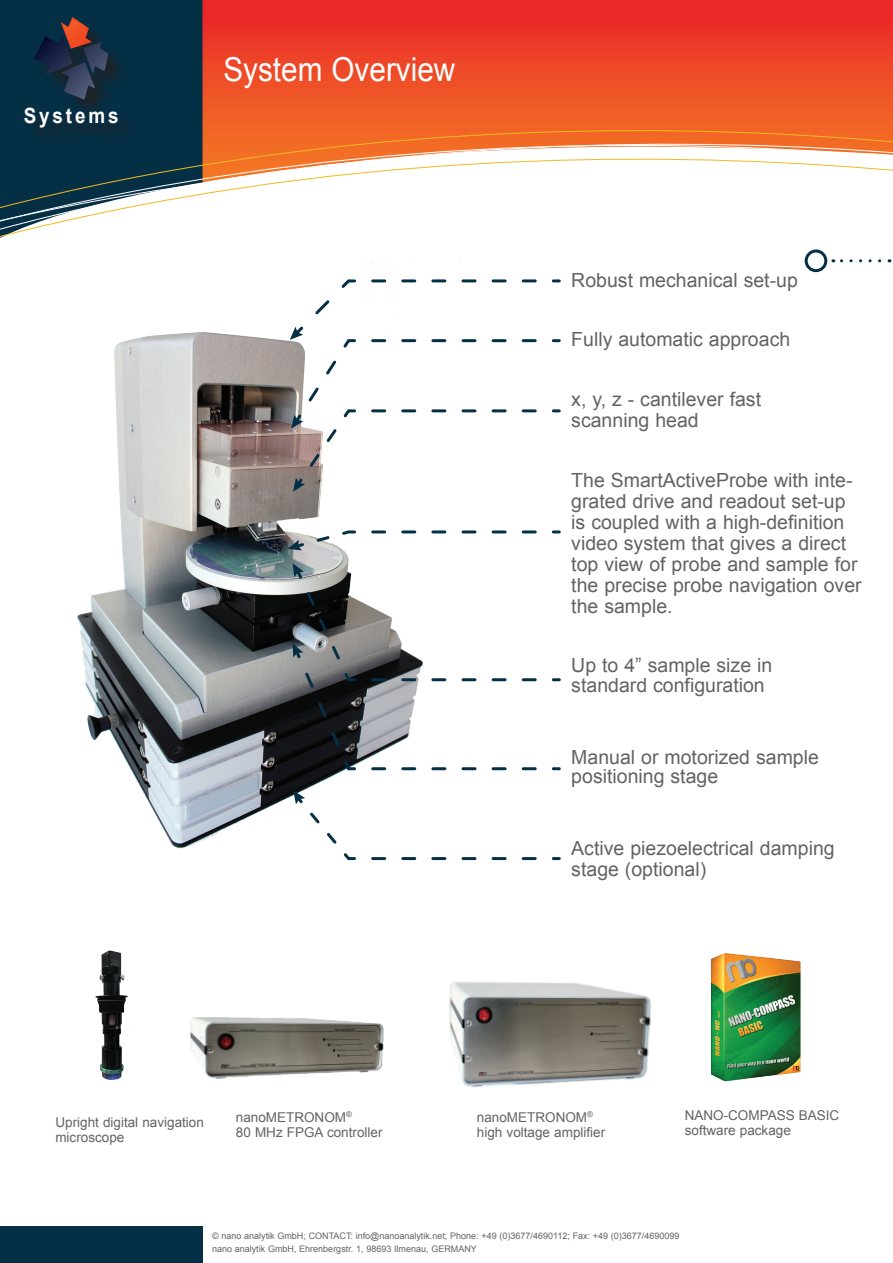
<style>
.page{position:relative;width:893px;height:1263px;background:#fff}
.page>*{position:absolute;margin:0;border:0;box-sizing:border-box;transform-origin:0 0}
.t1{font:33px "Arial";color:#fff;scale:.9 1}
.t2{font:700 21px "Arial";letter-spacing:.15em;color:#fff;scale:.9 1}
.t3{font:19.5px/21px "Arial";color:#636366}
.t4{font:13.5px/15px "Arial";color:#636366}
.t5{font:9px/13px "Arial";color:#636366}
</style>
<div class="page">
<div style="left:0;top:0;width:204px;height:257px;background:#052f45"></div>
<svg style="left:203px;top:0;width:690px;height:130px;background:#ed4427"></svg>
<svg style="left:0;top:248px;width:892px;height:15px"></svg>
<svg style="left:0;top:130px;width:893px;height:118px"></svg>
<div style="left:0;top:1226px;width:203px;height:37px;background:#052f45"></div>
<img style="left:95px;top:950px;width:33px;height:130px">
<img style="left:54px;top:259px;width:405px;height:590px">
<svg style="left:290px;top:278px;width:271px;height:214px"></svg>
<svg style="left:292px;top:563px;width:269px;height:209px"></svg>
<svg style="left:293px;top:790px;width:268px;height:71px"></svg>
<img style="left:710px;top:953px;width:91px;height:129px">
<img style="left:190px;top:1017px;width:194px;height:62px">
<img style="left:449px;top:982px;width:202px;height:105px">
<svg style="left:833px;top:259px;width:47px;height:3px"></svg>
<div style="left:805px;top:249px;width:22px;height:23px;border:3px solid #052f45;border-radius:50%"></div>
<svg style="left:288px;top:529px;width:273px;height:21px"></svg>
<div style="left:37px;top:20px;width:89px;height:98px;background:#231f20;opacity:.75"></div>
<svg style="left:34px;top:17px;width:74px;height:82px"></svg>
<div style="left:27px;top:111px;width:109px;height:34px;background:#072d41"></div>
<p class="t2" style="left:24px;top:101px;width:107px">Systems</p>
<h1 class="t1" style="left:223px;top:48px;width:259px">System Overview</h1>
<p class="t3" style="left:571px;top:269px;width:228px">Robust mechanical set-up</p>
<p class="t3" style="left:571px;top:329px;width:220px">Fully automatic approach</p>
<p class="t3" style="left:571px;top:389px;width:191px">x, y, z - cantilever fast scanning head</p>
<p class="t3" style="left:571px;top:470px;width:292px">The SmartActiveProbe with inte&shy;grated drive and readout set-up is coupled with a high-definition video system that gives a direct top view of probe and sample for the precise probe navigation over the sample.</p>
<p class="t3" style="left:571px;top:656px;width:203px;line-height:19.5px">Up to 4” sample size in standard configuration</p>
<p class="t3" style="left:571px;top:747px;width:249px;line-height:19.5px">Manual or motorized sample positioning stage</p>
<p class="t3" style="left:571px;top:838px;width:265px">Active piezoelectrical damping stage (optional)</p>
<p class="t4" style="left:55px;top:1115px;width:150px">Upright digital navigation microscope</p>
<p class="t4" style="left:236px;top:1109px;width:148px">nanoMETRONOM<sup>®<br></sup>80 MHz FPGA controller</p>
<p class="t4" style="left:477px;top:1109px;width:130px">nanoMETRONOM<sup>® </sup>high voltage amplifier</p>
<p class="t4" style="left:685px;top:1108px;width:156px">NANO-COMPASS BASIC software package</p>
<p class="t5" style="left:212px;top:1229px;width:469px">© nano analytik GmbH; CONTACT: info@nanoanalytik.net; Phone: +49 (0)3677/4690112; Fax: +49 (0)3677/4690099 nano analytik GmbH, Ehrenbergstr. 1, 98693 Ilmenau, GERMANY</p>
</div>
